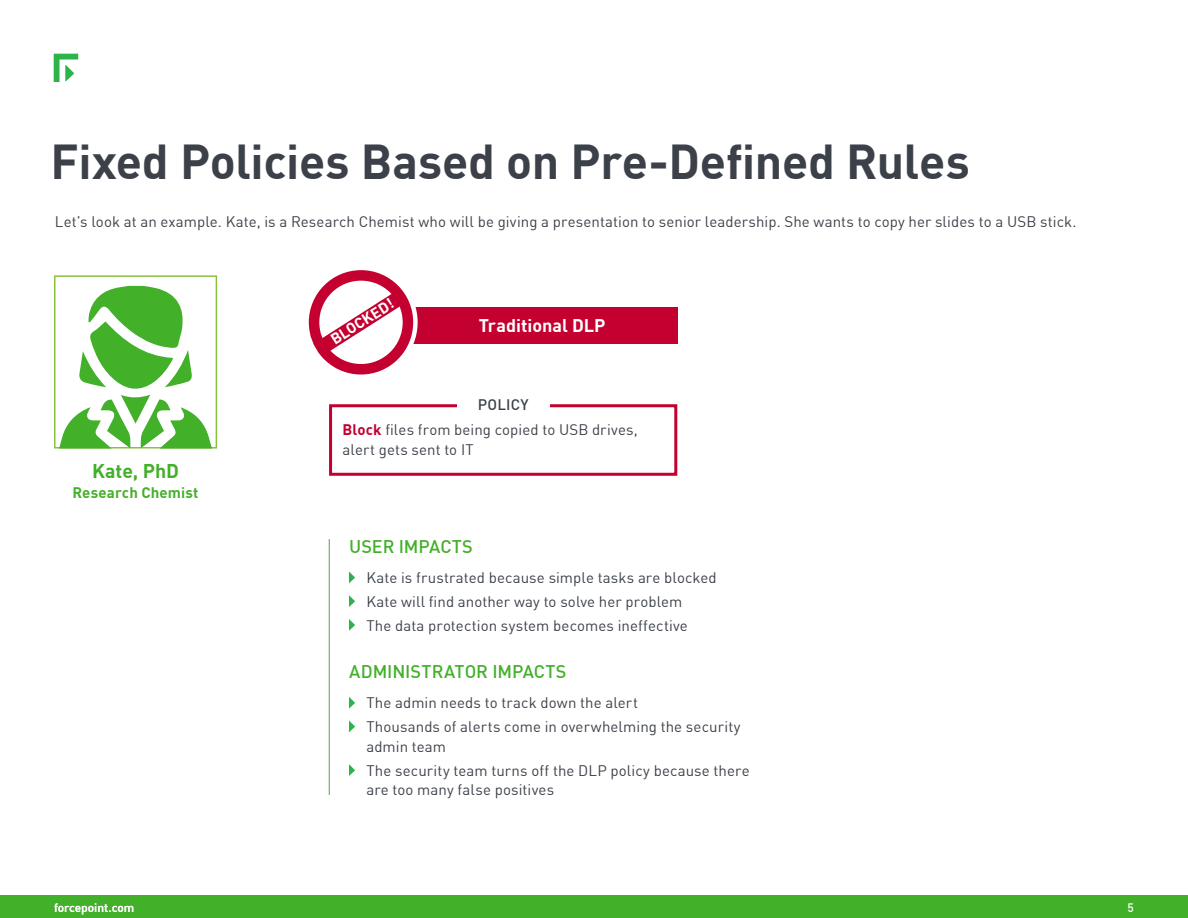
<style>
.page{position:relative;width:1188px;height:918px;background:#fff}
.page>*{position:absolute;margin:0;border:0;box-sizing:border-box;transform-origin:0 0}
.t1{font:700 48px "DIN Offc Pro";letter-spacing:-.005em;color:#3c4149}
.t2{font:700 19.5px "DIN Offc Pro";color:#43b02a}
.t3{font:500 18px "DIN Offc Pro";letter-spacing:-.005em;color:#43b02a}
.t4{font:700 18px "DIN Offc Pro";color:#fff}
.t5{font:15px/24px "DIN Offc Pro";letter-spacing:.005em;color:#3c4149}
.t6{font:700 15px "DIN Offc Pro";letter-spacing:.01em;color:#43b02a}
.t7{font:700 15px "DIN Offc Pro";color:#fff}
.t8{font:500 15px "DIN Offc Pro";letter-spacing:.01em;color:#3c4149}
.t9{font:500 12px "DIN Offc Pro";color:#fff}
.s1{font-weight:700;color:#c3002f}
</style>
<div class="page">
<div style="left:0;top:896px;width:1188px;height:22px;background:#43b02a"></div>
<svg style="left:54px;top:54px;width:24px;height:28px"></svg>
<svg style="left:349px;top:572px;width:6px;height:12px"></svg>
<svg style="left:349px;top:619px;width:6px;height:12px"></svg>
<svg style="left:349px;top:595px;width:6px;height:12px"></svg>
<svg style="left:349px;top:697px;width:6px;height:12px"></svg>
<svg style="left:349px;top:764px;width:6px;height:12px"></svg>
<svg style="left:349px;top:721px;width:6px;height:12px"></svg>
<hr style="left:329px;top:539px;width:1px;height:256px;background:#43b02a">
<div style="left:407px;top:307px;width:270px;height:37px;background:#c3002f"></div>
<div style="left:329px;top:404px;width:348px;height:72px;border:3px solid #c3002f"></div>
<div style="left:457px;top:399px;width:93px;height:13px;background:#fff"></div>
<svg style="left:308px;top:270px;width:110px;height:105px"></svg>
<div style="left:54px;top:275px;width:163px;height:174px;border:2px solid #89c23f"></div>
<svg style="left:59px;top:286px;width:153px;height:163px"></svg>
<h1 class="t1" style="left:50px;top:124px;width:921px">Fixed Policies Based on Pre-Defined Rules</h1>
<p class="t5" style="left:55px;top:208px;width:1023px">Let’s look at an example. Kate, is a Research Chemist who will be giving a presentation to senior leadership. She wants to copy her slides to a USB stick.</p>
<p class="t7" style="left:326px;top:331px;width:73px;rotate:-33deg">BLOCKED!</p>
<p class="t4" style="left:479px;top:312px;width:128px">Traditional DLP</p>
<p class="t8" style="left:478px;top:393px;width:52px">POLICY</p>
<h2 class="t2" style="left:92px;top:456px;width:89px">Kate, PhD</h2>
<p class="t6" style="left:73px;top:480px;width:128px">Research Chemist</p>
<p class="t5" style="left:343px;top:419px;width:297px;line-height:19.5px"><span class="s1">Block</span> files from being copied to USB drives, alert gets sent to IT</p>
<p class="t3" style="left:349px;top:532px;width:125px">USER IMPACTS</p>
<p class="t5" style="left:366px;top:565px;width:352px">Kate is frustrated because simple tasks are blocked<br>Kate will find another way to solve her problem<br>The data protection system becomes ineffective</p>
<p class="t3" style="left:349px;top:658px;width:219px">ADMINISTRATOR IMPACTS</p>
<p class="t5" style="left:366px;top:690px;width:376px">The admin needs to track down the alert<br>Thousands of alerts come in overwhelming the security</p>
<p class="t5" style="left:366px;top:733px;width:385px">admin team<br>The security team turns off the DLP policy because there</p>
<p class="t5" style="left:366px;top:777px;width:189px">are too many false positives</p>
<p class="t9" style="left:54px;top:898px;width:82px">forcepoint.com</p>
<p class="t9" style="left:1128px;top:898px;width:8px">5</p>
</div>
